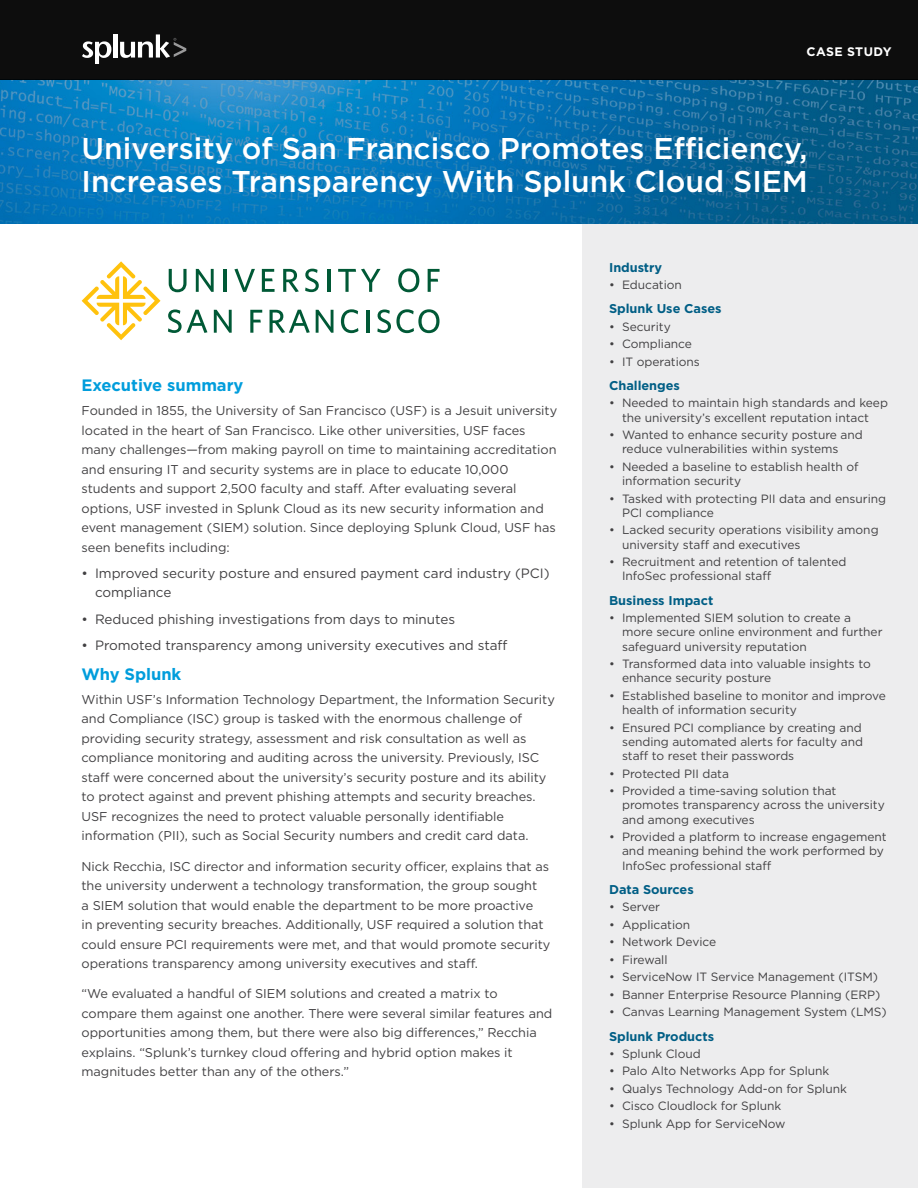
<style>
.page{position:relative;width:918px;height:1188px;background:#fff}
.page>*{position:absolute;margin:0;border:0;box-sizing:border-box;transform-origin:0 0}
.Header_White__Title{font:500 30px/33px "Gotham";color:#fff}
.Blue_Subheads{font:700 16.5px "Gotham";letter-spacing:-.005em;color:#009ddc}
.t1{font:13.5px/19.5px "Gotham";letter-spacing:-.005em;color:#414042}
.Body_Text{font:12.75px/19.5px "Gotham";letter-spacing:-.005em;color:#414042}
.Sidebar_Subheads{font:700 12.75px "Gotham";letter-spacing:-.005em;color:#005e85}
.t2{font:700 12.3px "Gotham";letter-spacing:.03em;color:#fff}
.t3{font:12px/14.2px "Gotham";letter-spacing:-.005em;color:#414042}
</style>
<div class="page">
<div style="left:582px;top:224px;width:336px;height:964px;background:#ededee"></div>
<img style="left:0;top:80px;width:918px;height:144px">
<div style="left:0;top:0;width:918px;height:80px;background:#0d0d0d"></div>
<svg style="left:82px;top:41px;width:29px;height:23px"></svg>
<hr style="left:113px;top:34px;width:4px;height:24px;background:#fff">
<svg style="left:120px;top:34px;width:66px;height:24px"></svg>
<svg style="left:82px;top:261px;width:79px;height:79px"></svg>
<svg style="left:169px;top:269px;width:18px;height:23px"></svg>
<svg style="left:196px;top:269px;width:18px;height:23px"></svg>
<hr style="left:224px;top:269px;width:3px;height:23px;background:#005936">
<svg style="left:234px;top:269px;width:21px;height:23px"></svg>
<svg style="left:262px;top:269px;width:13px;height:23px"></svg>
<svg style="left:283px;top:269px;width:16px;height:23px"></svg>
<svg style="left:305px;top:269px;width:14px;height:23px"></svg>
<hr style="left:327px;top:269px;width:4px;height:23px;background:#005936">
<svg style="left:338px;top:269px;width:43px;height:23px"></svg>
<svg style="left:398px;top:268px;width:21px;height:24px"></svg>
<svg style="left:428px;top:269px;width:12px;height:23px"></svg>
<svg style="left:168px;top:310px;width:39px;height:23px"></svg>
<svg style="left:214px;top:310px;width:18px;height:23px"></svg>
<svg style="left:250px;top:310px;width:12px;height:23px"></svg>
<svg style="left:270px;top:310px;width:40px;height:23px"></svg>
<svg style="left:316px;top:310px;width:18px;height:23px"></svg>
<svg style="left:341px;top:309px;width:17px;height:24px"></svg>
<hr style="left:366px;top:310px;width:3px;height:23px;background:#005936">
<svg style="left:377px;top:309px;width:63px;height:24px"></svg>
<p class="t2" style="left:807px;top:43px;width:86px">CASE STUDY</p>
<p class="Header_White__Title" style="left:82px;top:132px;width:728px">University of San Francisco Promotes Efficiency,<br>Increases Transparency With Splunk Cloud SIEM</p>
<p class="Blue_Subheads" style="left:82px;top:374px;width:163px">Executive summary</p>
<p class="Body_Text" style="left:82px;top:400px;width:477px">Founded in 1855, the University of San Francisco (USF) is a Jesuit university located in the heart of San Francisco. Like other universities, USF faces many challenges—from making payroll on time to maintaining accreditation and ensuring IT and security systems are in place to educate 10,000 students and support 2,500 faculty and staff. After evaluating several options, USF invested in Splunk Cloud as its new security information and event management (SIEM) solution. Since deploying Splunk Cloud, USF has seen benefits including:</p>
<p class="t1" style="left:95px;top:563px;width:456px;text-indent:-14px">• Improved security posture and ensured payment card industry (PCI) compliance</p>
<p class="t1" style="left:82px;top:609px;width:375px">• Reduced phishing investigations from days to minutes</p>
<p class="t1" style="left:82px;top:635px;width:428px">• Promoted transparency among university executives and staff</p>
<p class="Blue_Subheads" style="left:82px;top:663px;width:101px">Why Splunk</p>
<p class="Body_Text" style="left:82px;top:689px;width:475px">Within USF’s Information Technology Department, the Information Security and Compliance (ISC) group is tasked with the enormous challenge of providing security strategy, assessment and risk consultation as well as compliance monitoring and auditing across the university. Previously, ISC staff were concerned about the university’s security posture and its ability to protect against and prevent phishing attempts and security breaches.<br>USF recognizes the need to protect valuable personally identifiable information (PII), such as Social Security numbers and credit card data.</p>
<p class="Body_Text" style="left:82px;top:856px;width:470px">Nick Recchia, ISC director and information security officer, explains that as the university underwent a technology transformation, the group sought<br>a SIEM solution that would enable the department to be more proactive<br>in preventing security breaches. Additionally, USF required a solution that could ensure PCI requirements were met, and that would promote security operations transparency among university executives and staff.</p>
<p class="Body_Text" style="left:82px;top:984px;width:472px">“We evaluated a handful of SIEM solutions and created a matrix to compare them against one another. There were several similar features and opportunities among them, but there were also big differences,” Recchia explains. “Splunk’s turnkey cloud offering and hybrid option makes it magnitudes better than any of the others.”</p>
<p class="Sidebar_Subheads" style="left:609px;top:259px;width:55px">Industry</p>
<p class="t3" style="left:609px;top:277px;width:74px">• Education</p>
<p class="Sidebar_Subheads" style="left:609px;top:300px;width:114px">Splunk Use Cases</p>
<p class="t3" style="left:609px;top:319px;width:63px">• Security</p>
<p class="t3" style="left:609px;top:337px;width:84px">• Compliance</p>
<p class="t3" style="left:609px;top:354px;width:92px">• IT operations</p>
<p class="Sidebar_Subheads" style="left:609px;top:377px;width:72px">Challenges</p>
<p class="t3" style="left:609px;top:396px;width:280px;text-align:center">• Needed to maintain high standards and keep the university’s excellent reputation intact</p>
<p class="t3" style="left:622px;top:428px;width:242px;text-indent:-13px">• Wanted to enhance security posture and reduce vulnerabilities within systems</p>
<p class="t3" style="left:622px;top:459px;width:238px;text-indent:-13px">• Needed a baseline to establish health of information security</p>
<p class="t3" style="left:622px;top:491px;width:266px;text-indent:-13px">• Tasked with protecting PII data and ensuring<br>PCI compliance</p>
<p class="t3" style="left:622px;top:523px;width:258px;text-indent:-13px">• Lacked security operations visibility among university staff and executives</p>
<p class="t3" style="left:622px;top:555px;width:226px;text-indent:-13px">• Recruitment and retention of talented<br>InfoSec professional staff</p>
<p class="Sidebar_Subheads" style="left:609px;top:592px;width:106px">Business Impact</p>
<p class="t3" style="left:622px;top:611px;width:262px;text-indent:-13px">• Implemented SIEM solution to create a more secure online environment and further safeguard university reputation</p>
<p class="t3" style="left:622px;top:657px;width:250px;text-indent:-13px">• Transformed data into valuable insights to enhance security posture</p>
<p class="t3" style="left:622px;top:688px;width:265px;text-indent:-13px">• Established baseline to monitor and improve health of information security</p>
<p class="t3" style="left:622px;top:720px;width:242px;text-align:justify;text-indent:-13px">• Ensured PCI compliance by creating and sending automated alerts for faculty and staff to reset their passwords</p>
<p class="t3" style="left:609px;top:766px;width:121px">• Protected PII data</p>
<p class="t3" style="left:622px;top:783px;width:264px;text-indent:-13px">• Provided a time-saving solution that promotes transparency across the university and among executives</p>
<p class="t3" style="left:622px;top:829px;width:266px;text-indent:-13px">• Provided a platform to increase engagement and meaning behind the work performed by<br>InfoSec professional staff</p>
<p class="Sidebar_Subheads" style="left:609px;top:881px;width:86px">Data Sources</p>
<p class="t3" style="left:609px;top:900px;width:53px">• Server</p>
<p class="t3" style="left:609px;top:917px;width:83px">• Application</p>
<p class="t3" style="left:609px;top:935px;width:109px">• Network Device</p>
<p class="t3" style="left:609px;top:952px;width:60px">• Firewall</p>
<p class="t3" style="left:609px;top:970px;width:270px">• ServiceNow IT Service Management (ITSM)</p>
<p class="t3" style="left:609px;top:987px;width:273px">• Banner Enterprise Resource Planning (ERP)</p>
<p class="t3" style="left:609px;top:1005px;width:279px">• Canvas Learning Management System (LMS)</p>
<p class="Sidebar_Subheads" style="left:609px;top:1028px;width:106px">Splunk Products</p>
<p class="t3" style="left:609px;top:1046px;width:93px">• Splunk Cloud</p>
<p class="t3" style="left:609px;top:1064px;width:222px">• Palo Alto Networks App for Splunk</p>
<p class="t3" style="left:609px;top:1081px;width:239px">• Qualys Technology Add-on for Splunk</p>
<p class="t3" style="left:609px;top:1099px;width:174px">• Cisco Cloudlock for Splunk</p>
<p class="t3" style="left:609px;top:1116px;width:178px">• Splunk App for ServiceNow</p>
</div>
